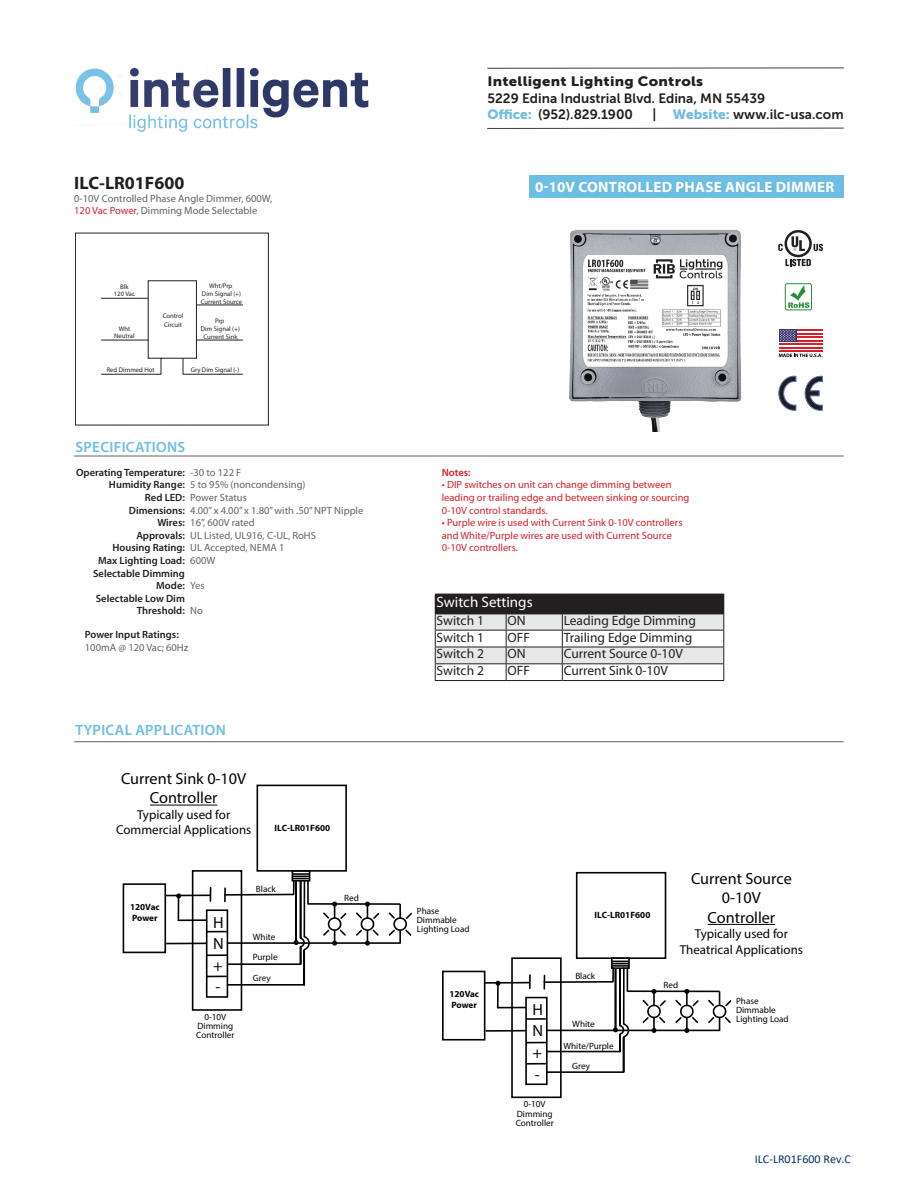
<style>
.page{position:relative;width:918px;height:1188px;background:#fff}
.page>*{position:absolute;margin:0;border:0;box-sizing:border-box;transform-origin:0 0}
.t1{font:700 18px "Myriad Pro";color:#231f20}
.t2{font:16.05px/21.6px "Myriad Pro";color:#040503;text-align:justify}
.t3{font:600 15px "Myriad Pro";letter-spacing:.02em;color:#6dbee4}
.t4{font:700 15px "Myriad Pro";letter-spacing:.02em;color:#fff}
.t5{font:15px "Myriad Pro";color:#fff}
.t6{font:13.5px "Myriad Pro";color:#231f20}
.t7{font:13.5px/16.5px "Museo Sans 700";color:#231f20}
.t8{font:13.5px "Museo Sans 900";letter-spacing:.02em;color:#231f20;scale:1.1 1}
.t9{font:12.9px/15.5px "Myriad Pro";color:#040503;text-align:center}
.t10{font:12px "Calibri";color:#093366}
.t11{font:10.5px/12.6px "Myriad Pro";color:#636366}
.t12{font:10.5px/12.6px "Myriad Pro";color:#d5202a}
.t13{font:600 10.5px/12.6px "Myriad Pro";color:#231f20;text-align:right}
.t14{font:600 10.5px "Myriad Pro";color:#d5202a}
.t15{font:9.15px/9.1px "Myriad Pro";color:#040503}
.t16{font:700 9.15px/10.9px "Myriad Pro";color:#040503}
.t17{font:6.6px/7.6px "Myriad Pro";color:#231f20;text-align:center}
.s1{color:#d5202a}
.s2{font-family:"Museo Sans 900";color:#72bde3}
</style>
<div class="page">
<img style="left:75px;top:68px;width:294px;height:64px">
<hr style="left:487px;top:128px;width:357px;height:1px;background:#3e3e3f">
<hr style="left:487px;top:68px;width:357px;height:1px;background:#3e3e3f">
<svg style="left:75px;top:233px;width:194px;height:192px"></svg>
<hr style="left:74px;top:456px;width:770px;height:1px;background:#636366">
<svg style="left:778px;top:230px;width:45px;height:36px"></svg>
<svg style="left:788px;top:285px;width:21px;height:23px"></svg>
<div style="left:785px;top:283px;width:27px;height:27px;border:1px solid #269039;border-radius:2px"></div>
<img style="left:569px;top:230px;width:173px;height:202px">
<hr style="left:74px;top:741px;width:770px;height:1px;background:#636366">
<div style="left:530px;top:176px;width:314px;height:22px;background:#6dbee4"></div>
<svg style="left:779px;top:354px;width:44px;height:3px"></svg>
<hr style="left:779px;top:329px;width:43px;height:2px;background:#d5202a">
<hr style="left:779px;top:333px;width:43px;height:2px;background:#d5202a">
<hr style="left:779px;top:336px;width:43px;height:2px;background:#d5202a">
<hr style="left:779px;top:340px;width:43px;height:2px;background:#d5202a">
<hr style="left:779px;top:343px;width:43px;height:2px;background:#d5202a">
<hr style="left:779px;top:347px;width:43px;height:2px;background:#d5202a">
<hr style="left:779px;top:350px;width:43px;height:2px;background:#d5202a">
<div style="left:779px;top:329px;width:17px;height:13px;background:#3c3a6e"></div>
<svg style="left:780px;top:330px;width:16px;height:11px"></svg>
<div style="left:257px;top:785px;width:90px;height:87px;border:2px solid #040503"></div>
<div style="left:123px;top:883px;width:43px;height:70px;border:2px solid #040503"></div>
<svg style="left:191px;top:805px;width:221px;height:206px"></svg>
<hr style="left:165px;top:894px;width:46px;height:2px;background:#040503">
<hr style="left:178px;top:919px;width:29px;height:2px;background:#040503">
<svg style="left:176px;top:893px;width:5px;height:27px"></svg>
<hr style="left:166px;top:943px;width:41px;height:1px;background:#040503">
<hr style="left:150px;top:805px;width:67px;height:1px;background:#040503">
<div style="left:576px;top:872px;width:90px;height:87px;background:#fff;border:2px solid #040503"></div>
<div style="left:442px;top:971px;width:43px;height:70px;background:#fff;border:2px solid #040503"></div>
<hr style="left:484px;top:982px;width:46px;height:2px;background:#040503">
<svg style="left:495px;top:892px;width:238px;height:207px"></svg>
<hr style="left:486px;top:1030px;width:40px;height:2px;background:#040503">
<hr style="left:708px;top:924px;width:67px;height:1px;background:#040503">
<svg style="left:805px;top:376px;width:18px;height:34px"></svg>
<svg style="left:779px;top:376px;width:17px;height:34px"></svg>
<svg style="left:435px;top:594px;width:289px;height:86px"></svg>
<hr style="left:435px;top:680px;width:71px;height:1px;background:#231f20">
<hr style="left:506px;top:680px;width:56px;height:1px;background:#231f20">
<hr style="left:562px;top:680px;width:162px;height:1px;background:#231f20">
<p class="t1" style="left:74px;top:171px;width:112px">ILC-LR01F600</p>
<p class="t11" style="left:74px;top:192px;width:200px">0-10V Controlled Phase Angle Dimmer, 600W,<br><span class="s1">120 Vac Power</span>, Dimming Mode Selectable</p>
<p class="t17" style="left:114px;top:283px;width:23px">Blk<br>120 Vac</p>
<p class="t17" style="left:114px;top:325px;width:22px">Wht<br>Neutral</p>
<p class="t17" style="left:107px;top:366px;width:49px">Red Dimmed Hot</p>
<p class="t17" style="left:163px;top:312px;width:22px;line-height:8.6px;text-align:left">Control<br>Circuit</p>
<p class="t17" style="left:201px;top:282px;width:43px">Wht/Prp<br>Dim Signal (+)<br>Current Source</p>
<p class="t17" style="left:201px;top:317px;width:41px">Prp<br>Dim Signal (+)<br>Current Sink</p>
<p class="t17" style="left:191px;top:366px;width:50px">Gry Dim Signal (-)</p>
<p class="t3" style="left:76px;top:437px;width:111px">SPECIFICATIONS</p>
<p class="t13" style="left:76px;top:466px;width:110px">Operating Temperature:</p>
<p class="t13" style="left:109px;top:478px;width:77px">Humidity Range:</p>
<p class="t13" style="left:145px;top:491px;width:41px">Red LED:</p>
<p class="t13" style="left:129px;top:504px;width:58px">Dimensions:</p>
<p class="t13" style="left:157px;top:516px;width:29px">Wires:</p>
<p class="t13" style="left:136px;top:529px;width:50px">Approvals:</p>
<p class="t13" style="left:112px;top:541px;width:74px">Housing Rating:</p>
<p class="t13" style="left:98px;top:554px;width:88px">Max Lighting Load:</p>
<p class="t13" style="left:93px;top:567px;width:93px">Selectable Dimming<br>Mode:</p>
<p class="t13" style="left:96px;top:592px;width:91px">Selectable Low Dim</p>
<p class="t13" style="left:137px;top:604px;width:50px">Threshold:</p>
<p class="t11" style="left:190px;top:466px;width:53px">-30 to 122 F</p>
<p class="t11" style="left:190px;top:479px;width:117px">5 to 95% (noncondensing)</p>
<p class="t11" style="left:190px;top:491px;width:58px">Power Status</p>
<p class="t11" style="left:190px;top:504px;width:175px">4.00” x 4.00” x 1.80” with .50” NPT Nipple</p>
<p class="t11" style="left:190px;top:516px;width:66px">16”, 600V rated</p>
<p class="t11" style="left:190px;top:529px;width:127px">UL Listed, UL916, C-UL, RoHS</p>
<p class="t11" style="left:190px;top:542px;width:96px">UL Accepted, NEMA 1</p>
<p class="t11" style="left:190px;top:554px;width:27px">600W</p>
<p class="t11" style="left:190px;top:579px;width:16px">Yes</p>
<p class="t11" style="left:190px;top:605px;width:14px">No</p>
<p class="t13" style="left:85px;top:628px;width:95px">Power Input Ratings:</p>
<p class="t11" style="left:85px;top:641px;width:105px">100mA @ 120 Vac; 60Hz</p>
<p class="t3" style="left:76px;top:720px;width:152px">TYPICAL APPLICATION</p>
<p class="t2" style="left:121px;top:769px;width:127px;line-height:19.4px;text-align:center">Current Sink 0-10V<br>Controller</p>
<p class="t9" style="left:116px;top:807px;width:137px">Typically used for<br>Commercial Applications</p>
<p class="t16" style="left:274px;top:822px;width:57px">ILC-LR01F600</p>
<p class="t16" style="left:130px;top:901px;width:31px">120Vac<br>Power</p>
<p class="t2" style="left:213px;top:911px;width:12px">H N + -</p>
<p class="t15" style="left:196px;top:1012px;width:40px;text-align:center">0-10V<br>Dimming<br>Controller</p>
<p class="t15" style="left:256px;top:884px;width:21px">Black</p>
<p class="t15" style="left:253px;top:932px;width:24px">White</p>
<p class="t15" style="left:253px;top:952px;width:26px">Purple</p>
<p class="t15" style="left:253px;top:973px;width:19px">Grey</p>
<p class="t15" style="left:344px;top:893px;width:16px">Red</p>
<p class="t8" style="left:487px;top:74px;width:198px">Intelligent Lighting Controls</p>
<p class="t7" style="left:487px;top:90px;width:280px">5229 Edina Industrial Blvd. Edina, MN 55439<br><span class="s2">Office:</span> (952).829.1900</p>
<p class="t7" style="left:653px;top:106px;width:193px">| <span class="s2">Website:</span> www.ilc-usa.com</p>
<p class="t4" style="left:535px;top:177px;width:300px">0-10V CONTROLLED PHASE ANGLE DIMMER</p>
<p class="t14" style="left:442px;top:466px;width:30px">Notes:</p>
<p class="t12" style="left:442px;top:479px;width:249px">• DIP switches on unit can change dimming between leading or trailing edge and between sinking or sourcing<br>0-10V control standards.</p>
<p class="t12" style="left:442px;top:516px;width:242px">• Purple wire is used with Current Sink 0-10V controllers and White/Purple wires are used with Current Source<br>0-10V controllers.</p>
<p class="t5" style="left:437px;top:592px;width:98px">Switch Settings</p>
<p class="t6" style="left:437px;top:613px;width:49px">Switch 1</p>
<p class="t6" style="left:508px;top:613px;width:20px">ON</p>
<p class="t6" style="left:564px;top:613px;width:134px">Leading Edge Dimming</p>
<p class="t6" style="left:437px;top:629px;width:49px">Switch 1</p>
<p class="t6" style="left:508px;top:629px;width:24px">OFF</p>
<p class="t6" style="left:564px;top:629px;width:130px">Trailing Edge Dimming</p>
<p class="t6" style="left:437px;top:646px;width:49px">Switch 2</p>
<p class="t6" style="left:508px;top:646px;width:20px">ON</p>
<p class="t6" style="left:564px;top:646px;width:121px">Current Source 0-10V</p>
<p class="t6" style="left:437px;top:662px;width:49px">Switch 2</p>
<p class="t6" style="left:508px;top:662px;width:24px">OFF</p>
<p class="t6" style="left:564px;top:662px;width:106px">Current Sink 0-10V</p>
<p class="t15" style="left:417px;top:906px;width:54px">Phase<br>Dimmable<br>Lighting Load</p>
<p class="t16" style="left:449px;top:989px;width:31px">120Vac<br>Power</p>
<p class="t16" style="left:594px;top:909px;width:57px">ILC-LR01F600</p>
<p class="t15" style="left:575px;top:971px;width:21px">Black</p>
<p class="t2" style="left:532px;top:998px;width:12px">H N + -</p>
<p class="t15" style="left:516px;top:1100px;width:40px;text-align:center">0-10V<br>Dimming<br>Controller</p>
<p class="t15" style="left:572px;top:1019px;width:24px">White</p>
<p class="t15" style="left:572px;top:1036px;width:43px;line-height:19.4px;text-indent:-9px">White/Purple<br>Grey</p>
<p class="t2" style="left:691px;top:869px;width:102px;line-height:19.4px;text-align:center">Current Source<br>0-10V<br>Controller</p>
<p class="t9" style="left:680px;top:926px;width:125px">Typically used for<br>Theatrical Applications</p>
<p class="t15" style="left:664px;top:981px;width:16px">Red</p>
<p class="t15" style="left:736px;top:996px;width:54px">Phase<br>Dimmable<br>Lighting Load</p>
<p class="t10" style="left:755px;top:1151px;width:98px">ILC-LR01F600 Rev.C</p>
</div>
